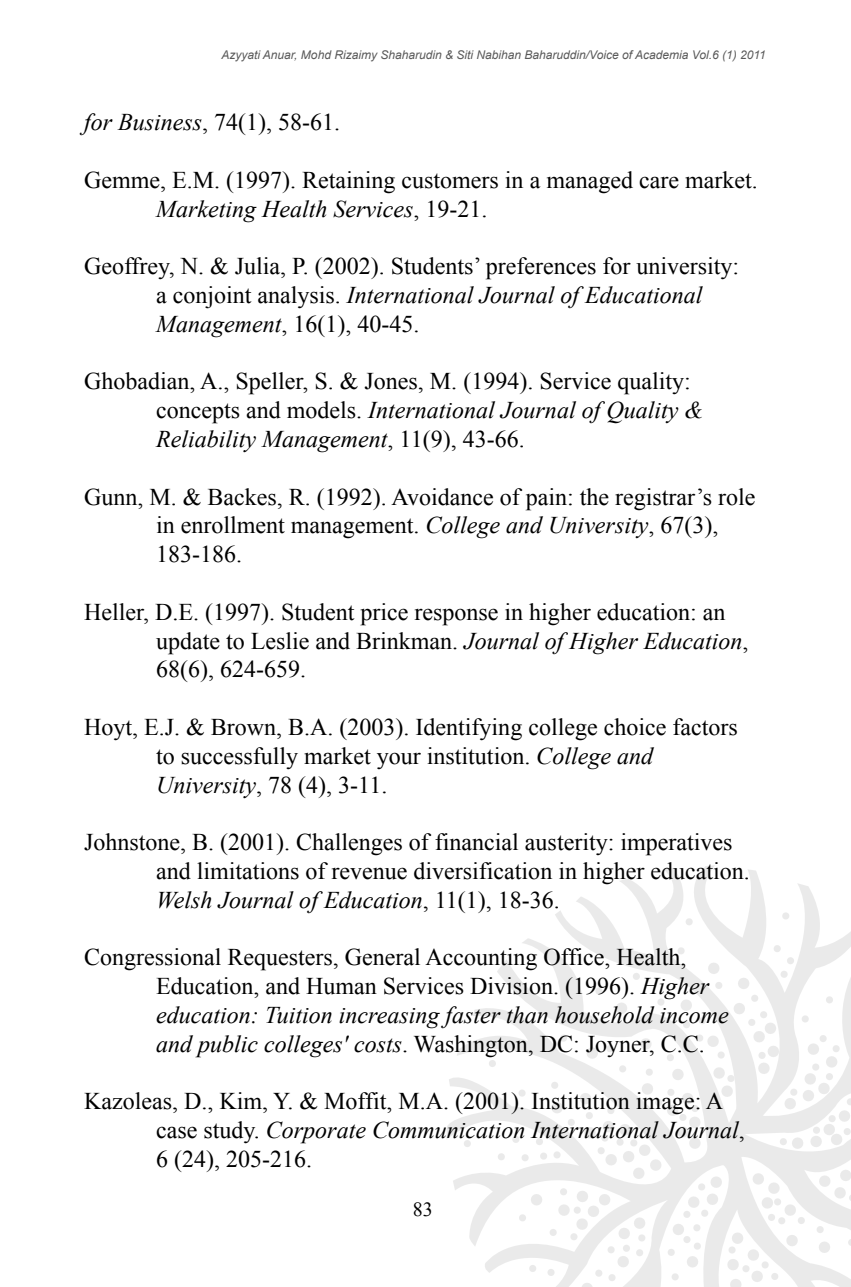
<style>
.page{position:relative;width:851px;height:1287px;background:#fff}
.page>*{position:absolute;margin:0;border:0;box-sizing:border-box;transform-origin:0 0}
.t1{font:24px/28.8px "Times New Roman";color:#000}
.t2{font:20px "Times New Roman";color:#000}
.t3{font:italic 12px "Arial";color:#595959}
.s1{font-style:italic}
</style>
<div class="page">
<svg style="left:447px;top:865px;width:403px;height:408px"></svg>
<svg style="left:488px;top:1059px;width:8px;height:9px"></svg>
<svg style="left:497px;top:1153px;width:8px;height:8px"></svg>
<svg style="left:463px;top:1139px;width:8px;height:9px"></svg>
<svg style="left:781px;top:912px;width:8px;height:8px"></svg>
<svg style="left:685px;top:918px;width:8px;height:8px"></svg>
<svg style="left:511px;top:945px;width:339px;height:342px"></svg>
<p class="t3" style="left:221px;top:47px;width:546px">Azyyati Anuar, Mohd Rizaimy Shaharudin &amp; Siti Nabihan Baharuddin/Voice of Academia Vol.6 (1) 2011</p>
<p class="t1" style="left:84px;top:107px;width:257px"><span class="s1">for Business</span>, 74(1), 58-61.</p>
<p class="t1" style="left:156px;top:165px;width:603px;text-indent:-72px">Gemme, E.M. (1997). Retaining customers in a managed care market.<br><span class="s1">Marketing Health Services</span>, 19-21.</p>
<p class="t1" style="left:156px;top:251px;width:584px;text-indent:-72px">Geoffrey, N. &amp; Julia, P. (2002). Students’ preferences for university: a conjoint analysis. <span class="s1">International Journal of Educational<br>Management</span>, 16(1), 40-45.</p>
<p class="t1" style="left:156px;top:367px;width:548px;text-indent:-72px">Ghobadian, A., Speller, S. &amp; Jones, M. (1994). Service quality: concepts and models. <span class="s1">International Journal of Quality &amp;<br>Reliability Management</span>, 11(9), 43-66.</p>
<p class="t1" style="left:156px;top:482px;width:600px;text-indent:-72px">Gunn, M. &amp; Backes, R. (1992). Avoidance of pain: the registrar’s role in enrollment management. <span class="s1">College and University</span>, 67(3),<br>183-186.</p>
<p class="t1" style="left:156px;top:597px;width:593px;text-indent:-72px">Heller, D.E. (1997). Student price response in higher education: an update to Leslie and Brinkman. <span class="s1">Journal of Higher Education</span>,<br>68(6), 624-659.</p>
<p class="t1" style="left:156px;top:712px;width:583px;text-indent:-72px">Hoyt, E.J. &amp; Brown, B.A. (2003). Identifying college choice factors to successfully market your institution. <span class="s1">College and<br>University</span>, 78 (4), 3-11.</p>
<p class="t1" style="left:156px;top:827px;width:595px;text-indent:-72px">Johnstone, B. (2001). Challenges of financial austerity: imperatives and limitations of revenue diversification in higher education.<br><span class="s1">Welsh Journal of Education</span>, 11(1), 18-36.</p>
<p class="t1" style="left:156px;top:943px;width:574px;text-indent:-72px">Congressional Requesters, General Accounting Office, Health, Education, and Human Services Division. (1996). <span class="s1">Higher education: Tuition increasing faster than household income and public colleges' costs</span>. Washington, DC: Joyner, C.C.</p>
<p class="t1" style="left:156px;top:1087px;width:590px;text-indent:-72px">Kazoleas, D., Kim, Y. &amp; Moffit, M.A. (2001). Institution image: A case study. <span class="s1">Corporate Communication International Journal</span>,<br>6 (24), 205-216.</p>
<p class="t2" style="left:412px;top:1196px;width:21px">83</p>
</div>
